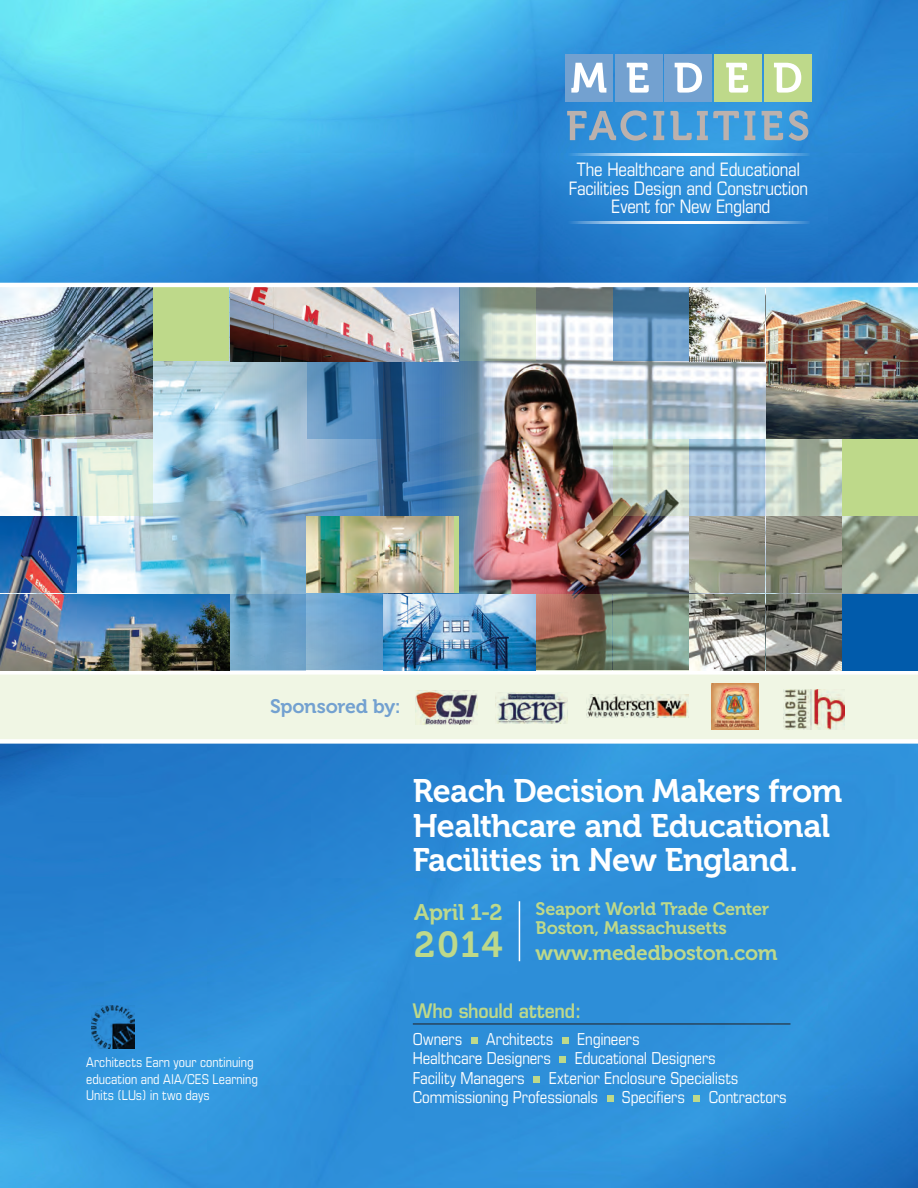
<style>
.page{position:relative;width:918px;height:1188px;background:#fff}
.page>*{position:absolute;margin:0;border:0;box-sizing:border-box;transform-origin:0 0}
.t1{font:36px "Museo 700";color:#bed98a}
.t2{font:32.4px/35px "Museo 700";letter-spacing:-.02em;color:#fff}
.t3{font:22.5px "Museo 700";letter-spacing:-.015em;color:#bed98a}
.t4{font:21px "Museo 700";letter-spacing:-.015em;color:#bed98a}
.t5{font:600 19.5px "Eurostile";letter-spacing:-.015em;color:#bed98a;scale:.9 1}
.t6{font:19.5px "Museo 700";letter-spacing:-.015em;color:#73a1d0}
.t7{font:condensed 18.6px/18.6px "Eurostile";letter-spacing:-.015em;color:#fff;text-align:center}
.t8{font:18px/19.5px "Museo 700";letter-spacing:-.015em;color:#bed98a}
.t9{font:condensed 16.5px/19.5px "Eurostile";letter-spacing:-.01em;color:#fff}
.t10{font:condensed 13.5px/16.5px "Eurostile";color:#fff}
</style>
<div class="page">
<img style="left:0;top:0;width:918px;height:1188px">
<div style="left:0;top:673px;width:918px;height:68px;background:#f0f6e4"></div>
<img style="left:600px;top:287px;width:318px;height:383px">
<img style="left:0;top:287px;width:600px;height:383px">
<div style="left:0;top:670px;width:918px;height:5px;background:#fff"></div>
<div style="left:0;top:739px;width:918px;height:5px;background:#fff"></div>
<svg style="left:567px;top:110px;width:80px;height:31px"></svg>
<svg style="left:653px;top:111px;width:11px;height:29px"></svg>
<svg style="left:670px;top:111px;width:85px;height:29px"></svg>
<svg style="left:762px;top:111px;width:21px;height:29px"></svg>
<svg style="left:789px;top:110px;width:19px;height:31px"></svg>
<div style="left:565px;top:54px;width:47px;height:47px;background:#73a1d0"></div>
<div style="left:615px;top:54px;width:47px;height:47px;background:#73a1d0"></div>
<div style="left:665px;top:54px;width:47px;height:47px;background:#73a1d0"></div>
<div style="left:714px;top:54px;width:47px;height:47px;background:#bed98a"></div>
<div style="left:764px;top:54px;width:47px;height:47px;background:#bed98a"></div>
<svg style="left:571px;top:63px;width:35px;height:30px"></svg>
<svg style="left:627px;top:63px;width:22px;height:30px"></svg>
<svg style="left:675px;top:63px;width:27px;height:30px"></svg>
<svg style="left:726px;top:63px;width:22px;height:30px"></svg>
<svg style="left:774px;top:63px;width:27px;height:30px"></svg>
<hr style="left:567px;top:153px;width:243px;height:3px;background:#fff">
<hr style="left:567px;top:221px;width:243px;height:2px;background:#fff">
<img style="left:1px;top:594px;width:153px;height:76px">
<img style="left:77px;top:594px;width:76px;height:76px">
<img style="left:154px;top:594px;width:75px;height:76px">
<svg style="left:230px;top:594px;width:76px;height:76px;fill:#6ca2c9"></svg>
<img style="left:383px;top:594px;width:77px;height:76px">
<img style="left:460px;top:594px;width:75px;height:76px">
<svg style="left:537px;top:594px;width:75px;height:76px"></svg>
<svg style="left:613px;top:594px;width:75px;height:76px"></svg>
<img style="left:690px;top:517px;width:151px;height:153px">
<svg style="left:766px;top:594px;width:75px;height:76px"></svg>
<div style="left:843px;top:594px;width:75px;height:76px;background:#015bab"></div>
<img style="left:1px;top:517px;width:75px;height:76px">
<img style="left:307px;top:517px;width:76px;height:76px">
<img style="left:383px;top:517px;width:76px;height:76px">
<svg style="left:690px;top:517px;width:75px;height:76px"></svg>
<svg style="left:766px;top:517px;width:75px;height:76px"></svg>
<svg style="left:843px;top:517px;width:75px;height:76px;fill:#9ba794"></svg>
<svg style="left:77px;top:439px;width:76px;height:77px"></svg>
<svg style="left:613px;top:439px;width:75px;height:77px"></svg>
<svg style="left:690px;top:439px;width:75px;height:77px;fill:#a8c4df"></svg>
<svg style="left:766px;top:439px;width:75px;height:77px"></svg>
<div style="left:843px;top:439px;width:75px;height:77px;background:#bed98a"></div>
<img style="left:1px;top:287px;width:152px;height:151px">
<img style="left:77px;top:362px;width:76px;height:76px">
<svg style="left:307px;top:362px;width:75px;height:76px"></svg>
<img style="left:766px;top:362px;width:75px;height:76px">
<img style="left:843px;top:361px;width:75px;height:77px">
<img style="left:1px;top:287px;width:75px;height:74px">
<img style="left:77px;top:287px;width:76px;height:74px">
<div style="left:154px;top:285px;width:75px;height:76px;background:#bed98a"></div>
<img style="left:230px;top:287px;width:153px;height:74px">
<img style="left:307px;top:287px;width:75px;height:74px">
<img style="left:383px;top:287px;width:76px;height:74px">
<svg style="left:460px;top:287px;width:75px;height:74px"></svg>
<svg style="left:613px;top:287px;width:75px;height:74px"></svg>
<img style="left:690px;top:287px;width:76px;height:74px">
<img style="left:766px;top:287px;width:75px;height:74px">
<img style="left:843px;top:287px;width:75px;height:74px">
<hr style="left:519px;top:901px;width:1px;height:60px;background:#fff">
<hr style="left:0;top:283px;width:918px;height:4px;background:#fff">
<svg style="left:471px;top:1037px;width:6px;height:6px"></svg>
<div style="left:562px;top:1037px;width:7px;height:6px;background:#bed98a"></div>
<div style="left:560px;top:1056px;width:6px;height:7px;background:#bed98a"></div>
<svg style="left:534px;top:1076px;width:6px;height:6px"></svg>
<div style="left:607px;top:1095px;width:6px;height:7px;background:#bed98a"></div>
<div style="left:694px;top:1095px;width:6px;height:7px;background:#bed98a"></div>
<hr style="left:413px;top:1024px;width:378px;height:1px;background:#231f20">
<img style="left:415px;top:691px;width:63px;height:34px">
<svg style="left:497px;top:723px;width:68px;height:1px"></svg>
<img style="left:495px;top:692px;width:73px;height:31px">
<img style="left:712px;top:683px;width:47px;height:47px">
<img style="left:587px;top:694px;width:101px;height:23px">
<img style="left:91px;top:1005px;width:43px;height:43px">
<img style="left:783px;top:689px;width:61px;height:40px">
<p class="t7" style="left:569px;top:160px;width:241px">The Healthcare and Educational<br>Facilities Design and Construction<br>Event for New England</p>
<p class="t6" style="left:270px;top:696px;width:132px">Sponsored by:</p>
<p class="t10" style="left:86px;top:1054px;width:173px">Architects Earn your continuing education and AIA/CES Learning<br>Units (LUs) in two days</p>
<p class="t2" style="left:413px;top:773px;width:431px">Reach Decision Makers from<br>Healthcare and Educational<br>Facilities in New England.</p>
<p class="t3" style="left:414px;top:899px;width:90px">April 1-2</p>
<p class="t1" style="left:414px;top:925px;width:90px">2014</p>
<p class="t8" style="left:536px;top:899px;width:235px">Seaport World Trade Center<br>Boston, Massachusetts</p>
<p class="t4" style="left:536px;top:941px;width:243px">www.mededboston.com</p>
<p class="t5" style="left:413px;top:999px;width:189px">Who should attend:</p>
<p class="t9" style="left:413px;top:1029px;width:51px">Owners</p>
<p class="t9" style="left:486px;top:1029px;width:69px">Architects</p>
<p class="t9" style="left:577px;top:1029px;width:64px">Engineers</p>
<p class="t9" style="left:413px;top:1048px;width:140px">Healthcare Designers</p>
<p class="t9" style="left:575px;top:1048px;width:143px">Educational Designers</p>
<p class="t9" style="left:413px;top:1068px;width:114px">Facility Managers</p>
<p class="t9" style="left:413px;top:1068px;width:327px;text-indent:136px">Exterior Enclosure Specialists<br>Commissioning Professionals</p>
<p class="t9" style="left:622px;top:1087px;width:65px">Specifiers</p>
<p class="t9" style="left:709px;top:1087px;width:80px">Contractors</p>
</div>
